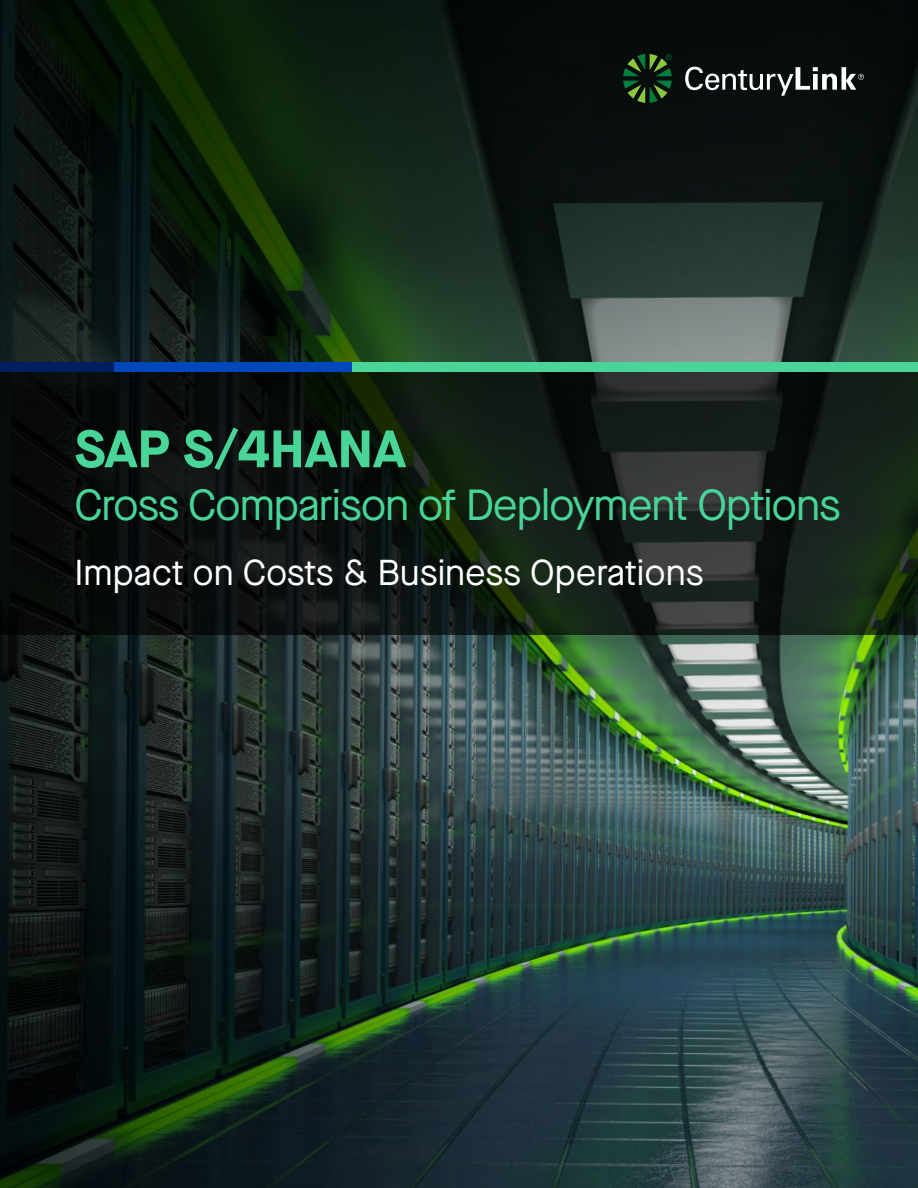
<style>
.page{position:relative;width:918px;height:1188px;background:#fff}
.page>*{position:absolute;margin:0;border:0;box-sizing:border-box;transform-origin:0 0}
.t1{font:700 52.5px "Maison Neue";color:#48d597}
.t2{font:43.5px "Maison Neue";letter-spacing:-.025em;color:#48d597}
.t3{font:36px "Maison Neue";color:#fff}
</style>
<div class="page">
<img style="left:0;top:0;width:918px;height:1188px">
<svg style="left:623px;top:54px;width:49px;height:49px;background:#1c3f1d"></svg>
<svg style="left:685px;top:66px;width:179px;height:30px"></svg>
<svg style="left:0;top:372px;width:918px;height:262px;background:#121914"></svg>
<div style="left:352px;top:362px;width:566px;height:10px;background:#48d597"></div>
<div style="left:0;top:362px;width:114px;height:10px;background:#001e60"></div>
<div style="left:114px;top:362px;width:238px;height:10px;background:#0047bb"></div>
<p class="t1" style="left:75px;top:412px;width:333px">SAP S/4HANA</p>
<p class="t2" style="left:75px;top:476px;width:768px">Cross Comparison of Deployment Options</p>
<p class="t3" style="left:75px;top:548px;width:631px">Impact on Costs &amp; Business Operations</p>
</div>
